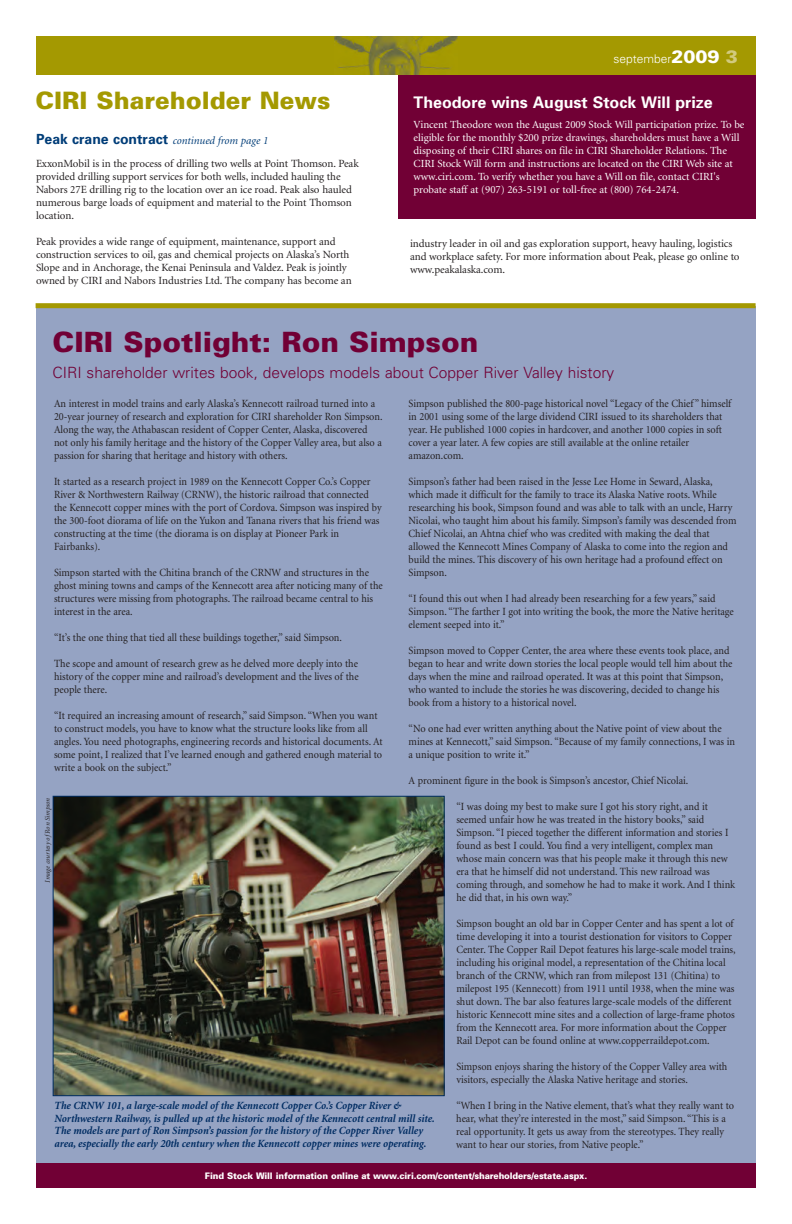
<style>
.page{position:relative;width:792px;height:1224px;background:#fff}
.page>*{position:absolute;margin:0;border:0;box-sizing:border-box;transform-origin:0 0}
.t1{font:900 28px "Univers";color:#710035}
.t2{font:900 24px "Univers";color:#a49901}
.t3{font:700 16px "Univers";color:#fff}
.t4{font:300 15.5px "Univers";color:#710035}
.t5{font:300 12px "Univers";color:#fff}
.t6{font:11px/13px "Minion";color:#231f20;scale:.93 1}
.t7{font:11px/13px "Minion";color:#231f20}
.t8{font:italic 700 11px/12.5px "Minion";letter-spacing:-.005em;color:#002c62;scale:.95 1}
.t9{font:italic 11px "Minion";color:#003d78}
.t10{font:10.9px/13px "Minion";letter-spacing:-.005em;color:#fff}
.t11{font:900 9px "Univers";letter-spacing:-.015em;color:#fff;scale:.95 1}
.t12{font:italic 7px "Minion";letter-spacing:-.005em;color:#231f20}
.s1{font-weight:900;font-size:18px}
.s2{font-weight:900;font-size:18px;color:#d2ca7e}
.s3{font-family:"Univers";font-weight:700;font-style:normal;font-size:14px}
</style>
<div class="page">
<div style="left:36px;top:306px;width:720px;height:860px;background:#95a3c3"></div>
<img style="left:55px;top:798px;width:387px;height:296px">
<div style="left:53px;top:796px;width:391px;height:300px;border:1px solid #002c62"></div>
<div style="left:398px;top:72px;width:358px;height:147px;background:#710035"></div>
<div style="left:36px;top:303px;width:720px;height:5px;background:#a49901"></div>
<div style="left:36px;top:36px;width:720px;height:38px;background:#a49901"></div>
<img style="left:334px;top:36px;width:124px;height:38px">
<div style="left:36px;top:1163px;width:720px;height:25px;background:#710035"></div>
<p class="t5" style="left:613px;top:55px;width:126px">september<span class="s1">2009</span> <span class="s2">3</span></p>
<h2 class="t2" style="left:36px;top:92px;width:296px">CIRI Shareholder News</h2>
<h3 class="t3" style="left:414px;top:96px;width:301px">Theodore wins August Stock Will prize</h3>
<p class="t10" style="left:414px;top:119px;width:332px">Vincent Theodore won the August 2009 Stock Will participation prize. To be eligible for the monthly $200 prize drawings, shareholders must have a Will disposing of their CIRI shares on file in CIRI Shareholder Relations. The CIRI Stock Will form and instructions are located on the CIRI Web site at www.ciri.com. To verify whether you have a Will on file, contact CIRI's probate staff at (907) 263-5191 or toll-free at (800) 764-2474.</p>
<p class="t9" style="left:36px;top:136px;width:233px"><span class="s3">Peak crane contract</span> continued from page 1</p>
<p class="t7" style="left:36px;top:158px;width:324px">ExxonMobil is in the process of drilling two wells at Point Thomson. Peak provided drilling support services for both wells, included hauling the Nabors 27E drilling rig to the location over an ice road. Peak also hauled numerous barge loads of equipment and material to the Point Thomson location.</p>
<p class="t7" style="left:36px;top:236px;width:317px">Peak provides a wide range of equipment, maintenance, support and construction services to oil, gas and chemical projects on Alaska’s North Slope and in Anchorage, the Kenai Peninsula and Valdez. Peak is jointly owned by CIRI and Nabors Industries Ltd. The company has become an</p>
<p class="t7" style="left:410px;top:238px;width:331px">industry leader in oil and gas exploration support, heavy hauling, logistics and workplace safety. For more information about Peak, please go online to www.peakalaska.com.</p>
<h1 class="t1" style="left:53px;top:332px;width:427px">CIRI Spotlight: Ron Simpson</h1>
<h3 class="t4" style="left:53px;top:367px;width:563px">CIRI shareholder writes book, develops models about Copper River Valley history</h3>
<p class="t6" style="left:409px;top:398px;width:348px">Simpson published the 800-page historical novel “Legacy of the Chief” himself in 2001 using some of the large dividend CIRI issued to its shareholders that year. He published 1000 copies in hardcover, and another 1000 copies in soft cover a year later. A few copies are still available at the online retailer amazon.com.</p>
<p class="t6" style="left:409px;top:476px;width:354px">Simpson’s father had been raised in the Jesse Lee Home in Seward, Alaska, which made it difficult for the family to trace its Alaska Native roots. While researching his book, Simpson found and was able to talk with an uncle, Harry Nicolai, who taught him about his family. Simpson’s family was descended from Chief Nicolai, an Ahtna chief who was credited with making the deal that allowed the Kennecott Mines Company of Alaska to come into the region and build the mines. This discovery of his own heritage had a profound effect on Simpson.</p>
<p class="t6" style="left:409px;top:593px;width:351px">“I found this out when I had already been researching for a few years,” said<br>Simpson. “The farther I got into writing the book, the more the Native heritage element seeped into it.”</p>
<p class="t6" style="left:409px;top:645px;width:350px">Simpson moved to Copper Center, the area where these events took place, and began to hear and write down stories the local people would tell him about the days when the mine and railroad operated. It was at this point that Simpson, who wanted to include the stories he was discovering, decided to change his book from a history to a historical novel.</p>
<p class="t6" style="left:409px;top:723px;width:353px">“No one had ever written anything about the Native point of view about the mines at Kennecott,” said Simpson. “Because of my family connections, I was in a unique position to write it.”</p>
<p class="t6" style="left:409px;top:775px;width:302px">A prominent figure in the book is Simpson’s ancestor, Chief Nicolai.</p>
<p class="t6" style="left:456px;top:801px;width:301px">“I was doing my best to make sure I got his story right, and it seemed unfair how he was treated in the history books,” said Simpson. “I pieced together the different information and stories I found as best I could. You find a very intelligent, complex man whose main concern was that his people make it through this new era that he himself did not understand. This new railroad was coming through, and somehow he had to make it work. And I think he did that, in his own way.”</p>
<p class="t6" style="left:456px;top:918px;width:302px">Simpson bought an old bar in Copper Center and has spent a lot of time developing it into a tourist destionation for visitors to Copper Center. The Copper Rail Depot features his large-scale model trains, including his original model, a representation of the Chitina local branch of the CRNW, which ran from milepost 131 (Chitina) to milepost 195 (Kennecott) from 1911 until 1938, when the mine was shut down. The bar also features large-scale models of the different historic Kennecott mine sites and a collection of large-frame photos from the Kennecott area. For more information about the Copper Rail Depot can be found online at www.copperraildepot.com.</p>
<p class="t6" style="left:456px;top:1061px;width:293px">Simpson enjoys sharing the history of the Copper Valley area with visitors, especially the Alaska Native heritage and stories.</p>
<p class="t6" style="left:456px;top:1100px;width:300px">“When I bring in the Native element, that’s what they really want to hear, what they’re interested in the most,” said Simpson. “This is a real opportunity. It gets us away from the stereotypes. They really want to hear our stories, from Native people.”</p>
<p class="t6" style="left:54px;top:398px;width:355px">An interest in model trains and early Alaska’s Kennecott railroad turned into a 20-year journey of research and exploration for CIRI shareholder Ron Simpson.<br>Along the way, the Athabascan resident of Copper Center, Alaska, discovered not only his family heritage and the history of the Copper Valley area, but also a passion for sharing that heritage and history with others.</p>
<p class="t6" style="left:54px;top:476px;width:354px">It started as a research project in 1989 on the Kennecott Copper Co.’s Copper River &amp; Northwestern Railway (CRNW), the historic railroad that connected the Kennecott copper mines with the port of Cordova. Simpson was inspired by the 300-foot diorama of life on the Yukon and Tanana rivers that his friend was constructing at the time (the diorama is on display at Pioneer Park in Fairbanks).</p>
<p class="t6" style="left:54px;top:567px;width:355px">Simpson started with the Chitina branch of the CRNW and structures in the ghost mining towns and camps of the Kennecott area after noticing many of the structures were missing from photographs. The railroad became central to his interest in the area.</p>
<p class="t6" style="left:54px;top:632px;width:311px">“It’s the one thing that tied all these buildings together,” said Simpson.</p>
<p class="t6" style="left:54px;top:658px;width:329px;text-align:justify">The scope and amount of research grew as he delved more deeply into the history of the copper mine and railroad’s development and the lives of the people there.</p>
<p class="t6" style="left:54px;top:710px;width:355px">“It required an increasing amount of research,” said Simpson. “When you want to construct models, you have to know what the structure looks like from all angles. You need photographs, engineering records and historical documents. At some point, I realized that I’ve learned enough and gathered enough material to write a book on the subject.”</p>
<p class="t12" style="left:45px;top:883px;width:86px;rotate:-90deg">Image courtesy of Ron Simpson</p>
<p class="t8" style="left:54px;top:1100px;width:401px">The CRNW 101, a large-scale model of the Kennecott Copper Co.’s Copper River &amp; Northwestern Railway, is pulled up at the historic model of the Kennecott central mill site.<br>The models are part of Ron Simpson’s passion for the history of the Copper River Valley area, especially the early 20th century when the Kennecott copper mines were operating.</p>
<p class="t11" style="left:205px;top:1173px;width:404px">Find Stock Will information online at www.ciri.com/content/shareholders/estate.aspx.</p>
</div>
